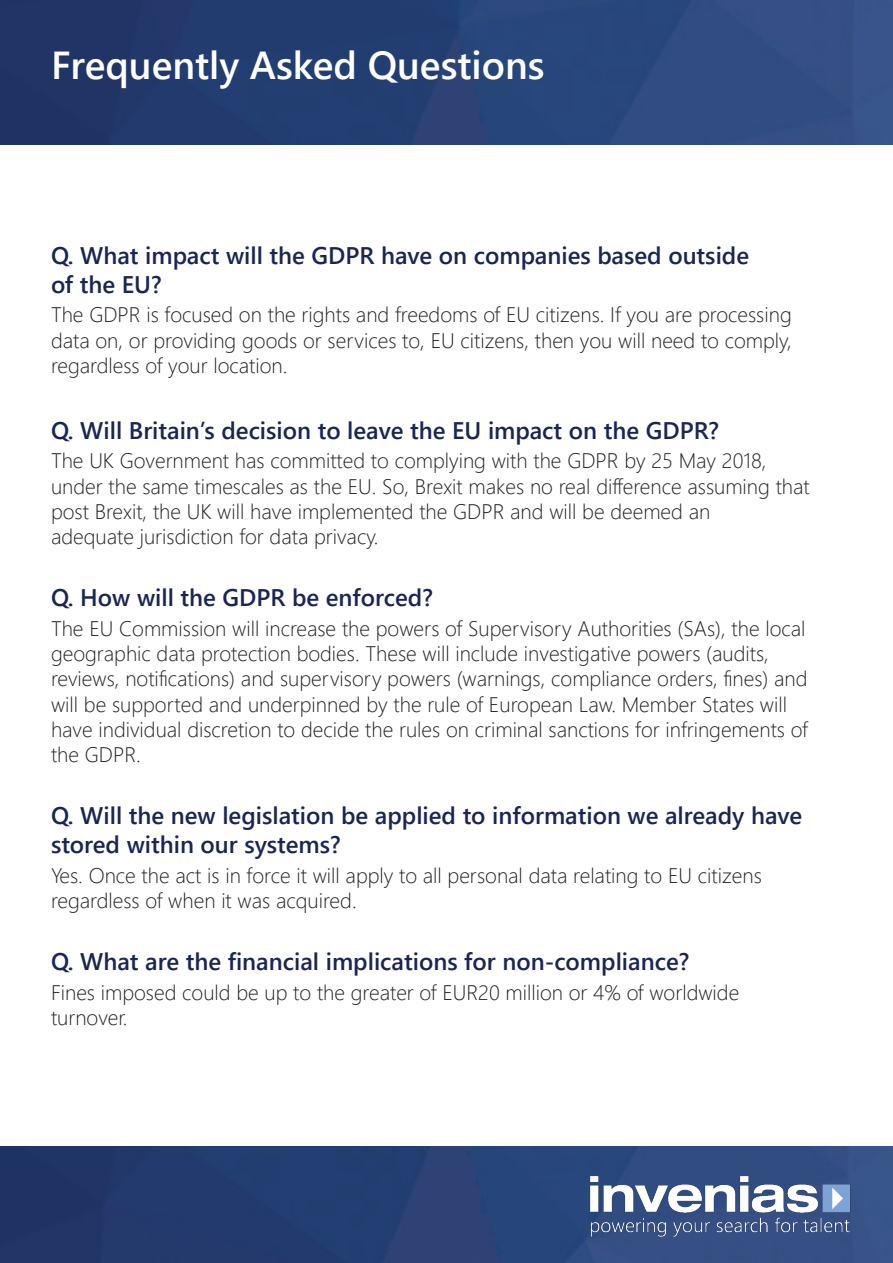
<style>
.page{position:relative;width:893px;height:1263px;background:#fff}
.page>*{position:absolute;margin:0;border:0;box-sizing:border-box;transform-origin:0 0}
.t1{font:600 39px "Segoe UI";color:#fff}
.t2{font:600 24px/28.8px "Segoe UI";color:#1a2552}
.t3{font:300 21px/25.2px "Segoe UI";color:#231f20}
</style>
<div class="page">
<img style="left:0;top:0;width:893px;height:144px">
<img style="left:0;top:1146px;width:893px;height:117px">
<img style="left:587px;top:1171px;width:266px;height:70px">
<p class="t1" style="left:51px;top:34px;width:495px">Frequently Asked Questions</p>
<p class="t2" style="left:51px;top:241px;width:700px">Q. What impact will the GDPR have on companies based outside of the EU?</p>
<p class="t3" style="left:51px;top:301px;width:742px;text-align:justify">The GDPR is focused on the rights and freedoms of EU citizens. If you are processing data on, or providing goods or services to, EU citizens, then you will need to comply, regardless of your location.</p>
<p class="t2" style="left:51px;top:416px;width:670px">Q. Will Britain’s decision to leave the EU impact on the GDPR?</p>
<p class="t3" style="left:51px;top:447px;width:760px">The UK Government has committed to complying with the GDPR by 25 May 2018, under the same timescales as the EU. So, Brexit makes no real difference assuming that post Brexit, the UK will have implemented the GDPR and will be deemed an<br>adequate jurisdiction for data privacy.</p>
<p class="t2" style="left:51px;top:583px;width:384px">Q. How will the GDPR be enforced?</p>
<p class="t3" style="left:51px;top:615px;width:758px">The EU Commission will increase the powers of Supervisory Authorities (SAs), the local geographic data protection bodies. These will include investigative powers (audits, reviews, notifications) and supervisory powers (warnings, compliance orders, fines) and will be supported and underpinned by the rule of European Law. Member States will have individual discretion to decide the rules on criminal sanctions for infringements of the GDPR.</p>
<p class="t2" style="left:51px;top:801px;width:753px">Q. Will the new legislation be applied to information we already have stored within our systems?</p>
<p class="t3" style="left:51px;top:862px;width:712px">Yes. Once the act is in force it will apply to all personal data relating to EU citizens regardless of when it was acquired.</p>
<p class="t2" style="left:51px;top:947px;width:640px">Q. What are the financial implications for non-compliance?</p>
<p class="t3" style="left:51px;top:979px;width:690px">Fines imposed could be up to the greater of EUR20 million or 4% of worldwide turnover.</p>
</div>
